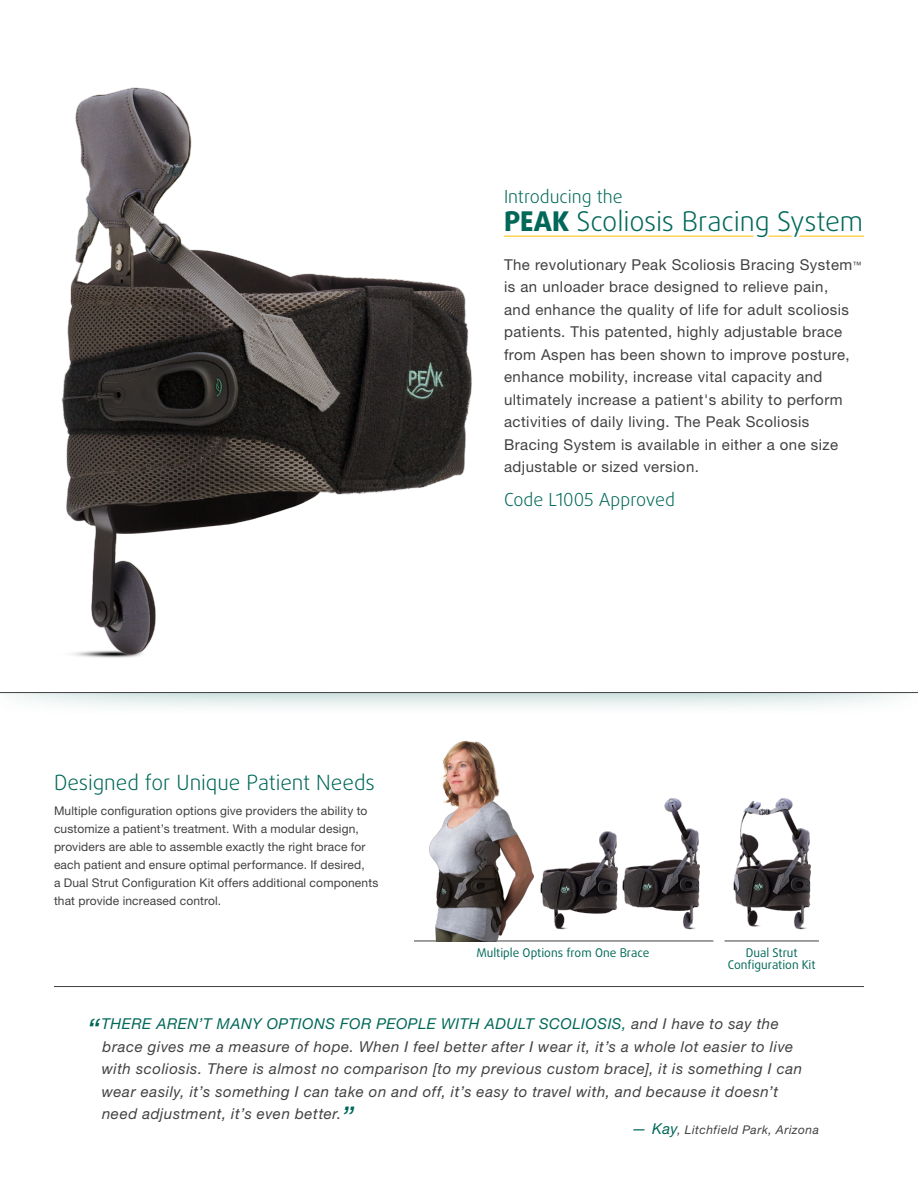
<style>
.page{position:relative;width:918px;height:1188px;background:#fff}
.page>*{position:absolute;margin:0;border:0;box-sizing:border-box;transform-origin:0 0}
.t1{font:300 27.15px "Daxline Pro";letter-spacing:-.005em;color:#006858}
.t2{font:300 21px "Daxline Pro";letter-spacing:-.005em;color:#006858}
.t3{font:300 18px "Daxline Pro";color:#006858}
.t4{font:15px/22.5px "Helvetica Neue LT Std";letter-spacing:.03em;color:#414042}
.t5{font:italic 15px/22.5px "Helvetica Neue LT Std";letter-spacing:.04em;color:#414042}
.t6{font:12px/18px "Helvetica Neue LT Std";letter-spacing:.015em;color:#414042}
.t7{font:12px/12px "Daxline Pro";color:#006858;text-align:center}
.t8{font:italic 12px "Helvetica Neue LT Std";letter-spacing:.045em;color:#414042}
.s1{font-weight:800}
.s2{font-size:8.7px}
.s3{font-size:30px;color:#006858}
.s4{color:#006858}
.s5{font-size:15px;color:#006858}
</style>
<div class="page">
<svg style="left:0;top:693px;width:918px;height:15px"></svg>
<hr style="left:0;top:692px;width:918px;height:1px;background:#414042">
<img style="left:61px;top:88px;width:411px;height:570px">
<hr style="left:414px;top:941px;width:299px;height:1px;background:#414042">
<hr style="left:504px;top:235px;width:250px;height:2px;background:#ffd457">
<hr style="left:768px;top:235px;width:24px;height:2px;background:#ffd457">
<hr style="left:800px;top:235px;width:64px;height:2px;background:#ffd457">
<hr style="left:724px;top:941px;width:95px;height:1px;background:#414042">
<img style="left:733px;top:798px;width:77px;height:132px">
<img style="left:428px;top:740px;width:106px;height:201px">
<img style="left:540px;top:831px;width:77px;height:99px">
<img style="left:623px;top:798px;width:77px;height:132px">
<hr style="left:54px;top:986px;width:810px;height:1px;background:#414042">
<p class="t3" style="left:504px;top:184px;width:120px">Introducing the</p>
<h1 class="t1" style="left:504px;top:203px;width:361px"><span class="s1">PEAK</span> Scoliosis Bracing System</h1>
<p class="t4" style="left:504px;top:253px;width:359px">The revolutionary Peak Scoliosis Bracing System<span class="s2">™ </span>is an unloader brace designed to relieve pain,<br>and enhance the quality of life for adult scoliosis patients. This patented, highly adjustable brace from Aspen has been shown to improve posture, enhance mobility, increase vital capacity and ultimately increase a patient's ability to perform activities of daily living. The Peak Scoliosis Bracing System is available in either a one size adjustable or sized version.</p>
<p class="t3" style="left:504px;top:487px;width:172px">Code L1005 Approved</p>
<h2 class="t2" style="left:54px;top:769px;width:322px">Designed for Unique Patient Needs</h2>
<p class="t6" style="left:54px;top:802px;width:326px">Multiple configuration options give providers the ability to customize a patient’s treatment. With a modular design, providers are able to assemble exactly the right brace for each patient and ensure optimal performance. If desired,<br>a Dual Strut Configuration Kit offers additional components that provide increased control.</p>
<p class="t7" style="left:476px;top:947px;width:175px">Multiple Options from One Brace</p>
<p class="t7" style="left:728px;top:947px;width:89px">Dual Strut<br>Configuration Kit</p>
<p class="t5" style="left:102px;top:1013px;width:702px;text-indent:-15px"><span class="s3">“</span><span class="s4">THERE AREN’T MANY OPTIONS FOR PEOPLE WITH ADULT SCOLIOSIS,</span> and I have to say the brace gives me a measure of hope. When I feel better after I wear it, it’s a whole lot easier to live with scoliosis. There is almost no comparison [to my previous custom brace], it is something I can wear easily, it’s something I can take on and off, it’s easy to travel with, and because it doesn’t need adjustment, it’s even better.<span class="s3">”</span></p>
<p class="t8" style="left:632px;top:1123px;width:189px"><span class="s5">— Kay</span>, Litchfield Park, Arizona</p>
</div>
